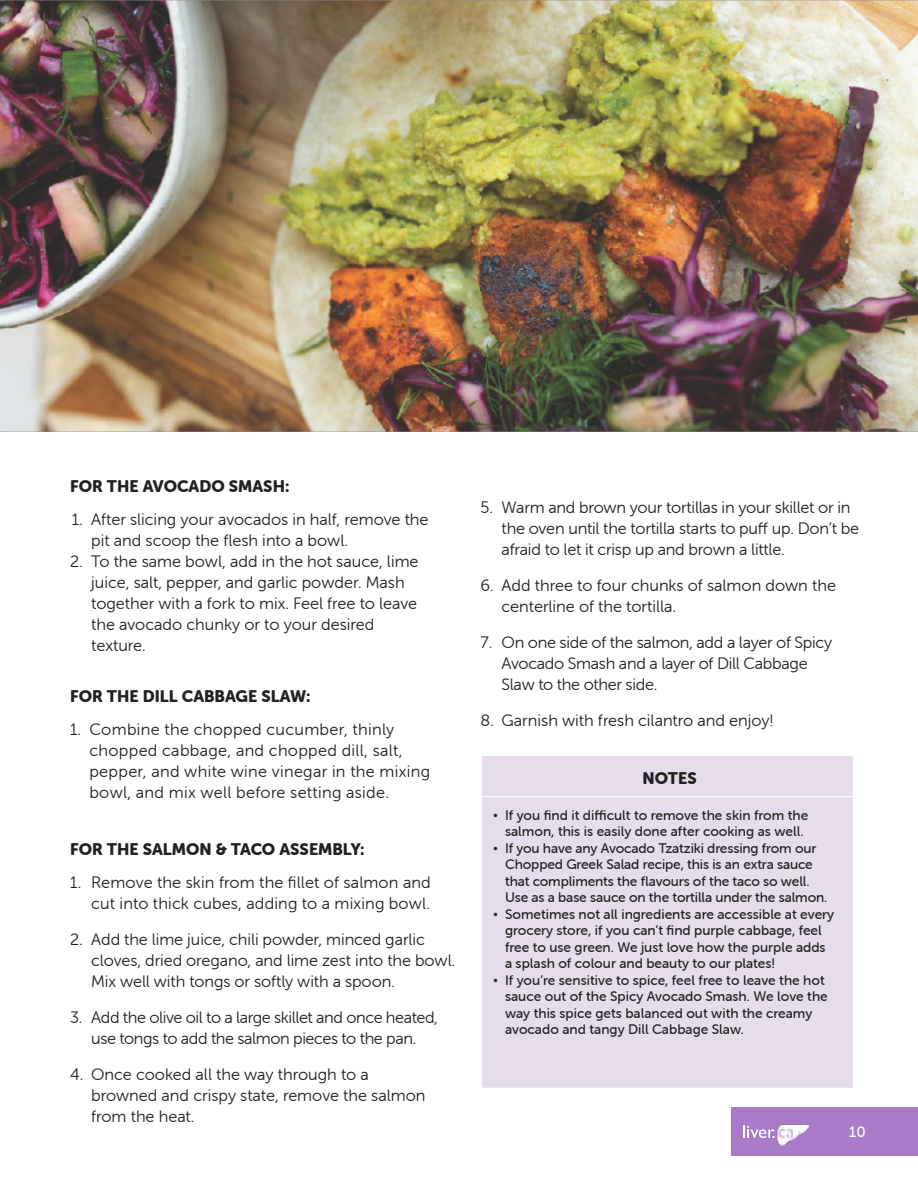
<style>
.page{position:relative;width:918px;height:1188px;background:#fff}
.page>*{position:absolute;margin:0;border:0;box-sizing:border-box;transform-origin:0 0}
.t1{font:16.5px/21px "Museo Sans Rounded 300";color:#232020}
.t2{font:16.5px/21px "Museo Sans Rounded 300";letter-spacing:.02em;color:#232020}
.t3{font:16.5px/21px "Museo Sans Rounded 300";letter-spacing:-.02em;color:#232020}
.t4{font:16.5px/21px "Museo Sans Rounded 300";letter-spacing:-.025em;color:#232020;text-align:center}
.t5{font:16.5px "Museo Sans Rounded 900";color:#232020}
.t6{font:15px "Museo Sans Rounded 500";color:#fff}
.t7{font:13.8px/16.5px "Museo Sans Rounded 500";color:#232020}
.s1{font-family:"Times New Roman"}
</style>
<div class="page">
<img style="left:0;top:0;width:918px;height:432px">
<div style="left:732px;top:1107px;width:186px;height:48px;background:#a87ac8"></div>
<svg style="left:743px;top:1125px;width:32px;height:13px"></svg>
<img style="left:776px;top:1124px;width:33px;height:22px">
<p class="t5" style="left:70px;top:477px;width:221px">FOR THE AVOCADO SMASH:</p>
<p class="t1" style="left:91px;top:509px;width:339px;text-indent:-19px">1. After slicing your avocados in half, remove the pit and scoop the flesh into a bowl.</p>
<p class="t1" style="left:91px;top:551px;width:329px;text-indent:-21px">2. To the same bowl, add in the hot sauce, lime juice, salt, pepper, and garlic powder. Mash together with a fork to mix. Feel free to leave the avocado chunky or to your desired texture.</p>
<p class="t5" style="left:70px;top:687px;width:242px">FOR THE DILL CABBAGE SLAW:</p>
<p class="t2" style="left:89px;top:719px;width:342px;text-indent:-19px">1. Combine the chopped cucumber, thinly chopped cabbage, and chopped dill, salt, pepper, and white wine vinegar in the mixing bowl, and mix well before setting aside.</p>
<p class="t5" style="left:70px;top:840px;width:296px">FOR THE SALMON &amp; TACO ASSEMBLY:</p>
<p class="t1" style="left:70px;top:872px;width:362px;text-align:right">1. Remove the skin from the fillet of salmon and cut into thick cubes, adding to a mixing bowl.</p>
<p class="t1" style="left:91px;top:929px;width:366px;text-indent:-21px">2. Add the lime juice, chili powder, minced garlic cloves, dried oregano, and lime zest into the bowl.<br>Mix well with tongs or softly with a spoon.</p>
<p class="t4" style="left:70px;top:1007px;width:369px">3. Add the olive oil to a large skillet and once heated, use tongs to add the salmon pieces to the pan.</p>
<p class="t1" style="left:91px;top:1064px;width:336px;text-indent:-21px">4. Once cooked all the way through to a browned and crispy state, remove the salmon from the heat.</p>
<p class="t1" style="left:502px;top:497px;width:359px;text-indent:-21px">5. Warm and brown your tortillas in your skillet or in the oven until the tortilla starts to puff up. Don’t be afraid to let it crisp up and brown a little.</p>
<p class="t1" style="left:502px;top:575px;width:336px;text-indent:-21px">6. Add three to four chunks of salmon down the centerline of the tortilla.</p>
<p class="t3" style="left:502px;top:632px;width:332px;text-indent:-21px">7. On one side of the salmon, add a layer of Spicy<br>Avocado Smash and a layer of Dill Cabbage<br>Slaw to the other side.</p>
<p class="t1" style="left:481px;top:710px;width:295px">8. Garnish with fresh cilantro and enjoy!</p>
<p class="t5" style="left:643px;top:769px;width:56px">NOTES</p>
<p class="t7" style="left:493px;top:807px;width:317px;text-align:center"><span class="s1">•</span> If you find it difficult to remove the skin from the salmon, this is easily done after cooking as well.</p>
<p class="t7" style="left:505px;top:840px;width:324px;text-indent:-12px"><span class="s1">•</span> If you have any Avocado Tzatziki dressing from our Chopped Greek Salad recipe, this is an extra sauce that compliments the flavours of the taco so well.<br>Use as a base sauce on the tortilla under the salmon.</p>
<p class="t7" style="left:505px;top:906px;width:331px;text-indent:-12px"><span class="s1">•</span> Sometimes not all ingredients are accessible at every grocery store, if you can’t find purple cabbage, feel free to use green. We just love how the purple adds a splash of colour and beauty to our plates!</p>
<p class="t7" style="left:505px;top:972px;width:324px;text-indent:-12px"><span class="s1">•</span> If you’re sensitive to spice, feel free to leave the hot sauce out of the Spicy Avocado Smash. We love the way this spice gets balanced out with the creamy avocado and tangy Dill Cabbage Slaw.</p>
<p class="t6" style="left:849px;top:1123px;width:18px">10</p>
</div>
